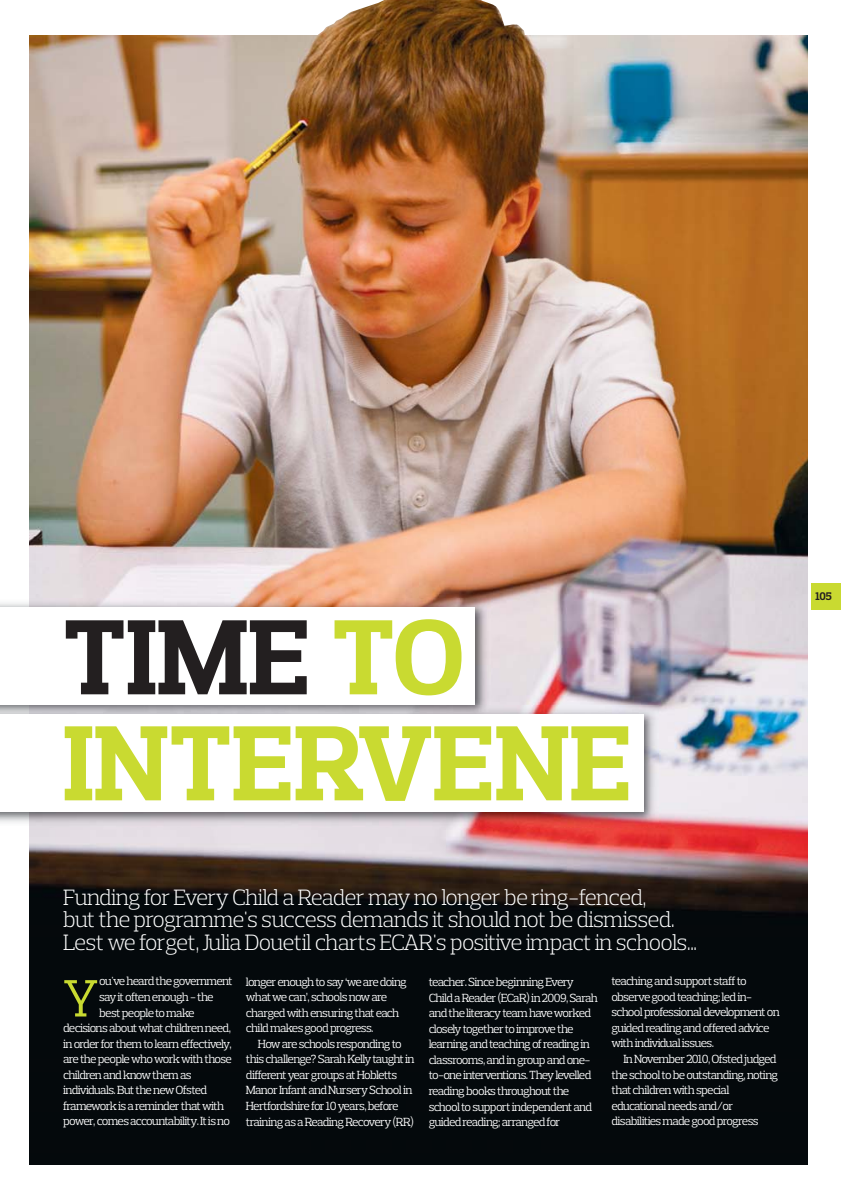
<style>
.page{position:relative;width:841px;height:1192px;background:#fff}
.page>*{position:absolute;margin:0;border:0;box-sizing:border-box;transform-origin:0 0}
.t1{font:700 108.85px/105.9px "Prelo Slab";color:#c9da31}
.t2{font:53.38px "Prelo Slab";color:#c9da31}
.t3{font:300 22.57px/22.6px "Prelo Slab";letter-spacing:-.04em;color:#fff}
.t4{font:12.08px/15.6px "Prelo Slab";letter-spacing:-.06em;color:#fff}
.t5{font:700 11.38px "Prelo Slab";color:#231f20}
.s1{color:#231f20}
</style>
<div class="page">
<img style="left:30px;top:36px;width:777px;height:1128px">
<img style="left:0;top:598px;width:490px;height:107px">
<div style="left:0;top:607px;width:475px;height:98px;background:#fff"></div>
<img style="left:0;top:705px;width:659px;height:122px">
<div style="left:0;top:714px;width:644px;height:98px;background:#fff"></div>
<img style="left:260px;top:0;width:547px;height:568px">
<div style="left:812px;top:583px;width:29px;height:26px;background:#c9da31"></div>
<h1 class="t1" style="left:63px;top:603px;width:570px"><span class="s1">TIME</span> TO<br>INTERVENE</h1>
<h3 class="t3" style="left:63px;top:888px;width:636px">Funding for Every Child a Reader may no longer be ring-fenced,<br>but the programme's success demands it should not be dismissed.<br>Lest we forget, Julia Douetil charts ECAR's positive impact in schools...</h3>
<h2 class="t2" style="left:63px;top:980px;width:37px">Y</h2>
<p class="t4" style="left:99px;top:974px;width:135px">ou've heard the government</p>
<p class="t4" style="left:611px;top:974px;width:170px">teaching and support staff to observe good teaching; led in&shy;school professional development on guided reading and offered advice with individual issues.</p>
<p class="t4" style="left:611px;top:1052px;width:168px;text-indent:12px">In November 2010, Ofsted judged the school to be outstanding, noting that children with special educational needs and/or disabilities made good progress</p>
<p class="t4" style="left:246px;top:975px;width:162px">longer enough to say ‘we are doing what we can’, schools now are charged with ensuring that each child makes good progress.</p>
<p class="t4" style="left:246px;top:1037px;width:170px;text-indent:12px">How are schools responding to this challenge? Sarah Kelly taught in different year groups at Hobletts Manor Infant and Nursery School in Hertfordshire for 10 years, before training as a Reading Recovery (RR)</p>
<p class="t4" style="left:429px;top:975px;width:171px">teacher. Since beginning Every Child a Reader (ECaR) in 2009, Sarah and the literacy team have worked closely together to improve the learning and teaching of reading in classrooms, and in group and one&shy;to-one interventions. They levelled reading books throughout the school to support independent and guided reading; arranged for</p>
<p class="t4" style="left:99px;top:990px;width:116px">say it often enough - the</p>
<p class="t4" style="left:99px;top:1005px;width:97px">best people to make</p>
<p class="t4" style="left:63px;top:1021px;width:169px">decisions about what children need,</p>
<p class="t4" style="left:63px;top:1037px;width:170px">in order for them to learn effectively,</p>
<p class="t4" style="left:63px;top:1052px;width:170px">are the people who work with those</p>
<p class="t4" style="left:63px;top:1068px;width:130px">children and know them as</p>
<p class="t4" style="left:63px;top:1083px;width:146px">individuals. But the new Ofsted</p>
<p class="t4" style="left:63px;top:1099px;width:162px">framework is a reminder that with</p>
<p class="t4" style="left:63px;top:1114px;width:168px">power, comes accountability. It is no</p>
<p class="t5" style="left:815px;top:589px;width:18px">105</p>
</div>
